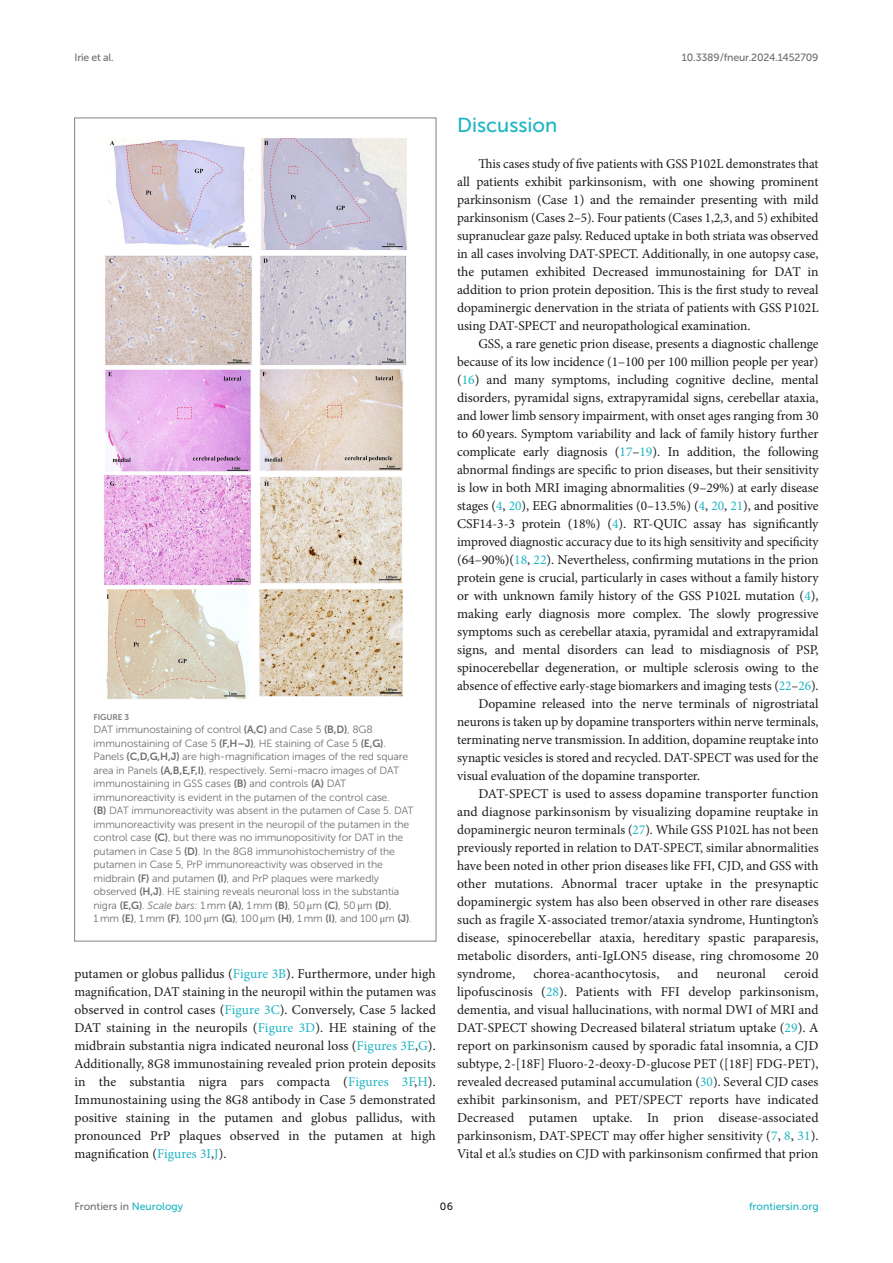
<style>
.page{position:relative;width:893px;height:1263px;background:#fff}
.page>*{position:absolute;margin:0;border:0;box-sizing:border-box;transform-origin:0 0}
.HEAD_1{font:20.25px "Museo Sans 500";color:#1db5c3}
.TEXT{font:13.5px/18px "Minion Pro";color:#1b1c1b;text-align:justify}
.TEXT_FLUSH{font:13.5px/18px "Minion Pro";letter-spacing:-.005em;color:#1b1c1b;text-align:justify}
.FIG_LEG{font:10.5px/13.5px "Museo Sans 300";letter-spacing:-.01em;color:#706f70}
.t1{font:10.5px "Museo Sans 500";letter-spacing:-.015em;color:#706f70}
.t2{font:10.5px "Museo Sans 500";color:#1db5c3}
.t3{font:10.5px "Museo Sans 500";color:#1b1c1b}
.FIG_HD{font:8.25px "Museo Sans 700";letter-spacing:-.01em;color:#7e7f7f}
.s1{font-family:"Museo Sans 700"}
.s2{font-style:italic}
.s3{font-family:"STIX General"}
.s4{color:#1db5c3}
</style>
<div class="page">
<img style="left:104px;top:138px;width:303px;height:561px">
<p class="t1" style="left:74px;top:51px;width:41px">Irie et al.</p>
<p class="t1" style="left:682px;top:51px;width:138px">10.3389/fneur.2024.1452709</p>
<p class="FIG_HD" style="left:94px;top:712px;width:37px">FIGURE 3</p>
<p class="FIG_LEG" style="left:94px;top:723px;width:322px">DAT immunostaining of control <span class="s1">(A,C)</span> and Case 5 <span class="s1">(B,D)</span>, 8G8 immunostaining of Case 5 <span class="s1">(F,H–J)</span>, HE staining of Case 5 <span class="s1">(E,G)</span>.<br>Panels <span class="s1">(C,D,G,H,J)</span> are high-magnification images of the red square area in Panels <span class="s1">(A,B,E,F,I)</span>, respectively. Semi-macro images of DAT immunostaining in GSS cases <span class="s1">(B)</span> and controls <span class="s1">(A)</span> DAT immunoreactivity is evident in the putamen of the control case.<br><span class="s1">(B)</span> DAT immunoreactivity was absent in the putamen of Case 5. DAT immunoreactivity was present in the neuropil of the putamen in the control case <span class="s1">(C)</span>, but there was no immunopositivity for DAT in the putamen in Case 5 <span class="s1">(D)</span>. In the 8G8 immunohistochemistry of the putamen in Case 5, PrP immunoreactivity was observed in the midbrain <span class="s1">(F)</span> and putamen <span class="s1">(I)</span>, and PrP plaques were markedly observed <span class="s1">(H,J)</span>. HE staining reveals neuronal loss in the substantia nigra <span class="s1">(E,G)</span>. <span class="s2">Scale bars:</span> 1 mm <span class="s1">(A)</span>, 1 mm <span class="s1">(B)</span>, 50 <span class="s3">μ</span>m <span class="s1">(C)</span>, 50 <span class="s3">μ</span>m <span class="s1">(D)</span>,<br>1 mm <span class="s1">(E)</span>, 1 mm <span class="s1">(F)</span>, 100 <span class="s3">μ</span>m <span class="s1">(G)</span>, 100 <span class="s3">μ</span>m <span class="s1">(H)</span>, 1 mm <span class="s1">(I)</span>, and 100 <span class="s3">μ</span>m <span class="s1">(J)</span>.</p>
<p class="TEXT" style="left:74px;top:965px;width:363px">putamen or globus pallidus (<span class="s4">Figure 3B</span>). Furthermore, under high magnification, DAT staining in the neuropil within the putamen was observed in control cases (<span class="s4">Figure 3C</span>). Conversely, Case 5 lacked DAT staining in the neuropils (<span class="s4">Figure 3D</span>). HE staining of the midbrain substantia nigra indicated neuronal loss (<span class="s4">Figures 3E</span>,<span class="s4">G</span>).<br>Additionally, 8G8 immunostaining revealed prion protein deposits in the substantia nigra pars compacta (<span class="s4">Figures 3F</span>,<span class="s4">H</span>).<br>Immunostaining using the 8G8 antibody in Case 5 demonstrated positive staining in the putamen and globus pallidus, with pronounced PrP plaques observed in the putamen at high magnification (<span class="s4">Figures 3I</span>,<span class="s4">J</span>).</p>
<p class="HEAD_1" style="left:457px;top:114px;width:102px">Discussion</p>
<p class="TEXT_FLUSH" style="left:457px;top:155px;width:363px;text-indent:21px">This cases study of five patients with GSS P102L demonstrates that all patients exhibit parkinsonism, with one showing prominent parkinsonism (Case 1) and the remainder presenting with mild parkinsonism (Cases 2–5). Four patients (Cases 1,2,3, and 5) exhibited supranuclear gaze palsy. Reduced uptake in both striata was observed in all cases involving DAT-SPECT. Additionally, in one autopsy case, the putamen exhibited Decreased immunostaining for DAT in addition to prion protein deposition. This is the first study to reveal dopaminergic denervation in the striata of patients with GSS P102L using DAT-SPECT and neuropathological examination.</p>
<p class="TEXT" style="left:457px;top:335px;width:363px;text-indent:21px">GSS, a rare genetic prion disease, presents a diagnostic challenge because of its low incidence (1–100 per 100 million people per year) (<span class="s4">16</span>) and many symptoms, including cognitive decline, mental disorders, pyramidal signs, extrapyramidal signs, cerebellar ataxia, and lower limb sensory impairment, with onset ages ranging from 30 to 60years. Symptom variability and lack of family history further complicate early diagnosis (<span class="s4">17</span>–<span class="s4">19</span>). In addition, the following abnormal findings are specific to prion diseases, but their sensitivity is low in both MRI imaging abnormalities (9–29%) at early disease stages (<span class="s4">4</span>, <span class="s4">20</span>), EEG abnormalities (0–13.5%) (<span class="s4">4</span>, <span class="s4">20</span>, <span class="s4">21</span>), and positive CSF14-3-3 protein (18%) (<span class="s4">4</span>). RT-QUIC assay has significantly improved diagnostic accuracy due to its high sensitivity and specificity (64–90%)(<span class="s4">18</span>, <span class="s4">22</span>). Nevertheless, confirming mutations in the prion protein gene is crucial, particularly in cases without a family history or with unknown family history of the GSS P102L mutation (<span class="s4">4</span>), making early diagnosis more complex. The slowly progressive symptoms such as cerebellar ataxia, pyramidal and extrapyramidal signs, and mental disorders can lead to misdiagnosis of PSP, spinocerebellar degeneration, or multiple sclerosis owing to the absence of effective early-stage biomarkers and imaging tests (<span class="s4">22</span>–<span class="s4">26</span>).</p>
<p class="TEXT" style="left:457px;top:695px;width:363px;text-indent:21px">Dopamine released into the nerve terminals of nigrostriatal neurons is taken up by dopamine transporters within nerve terminals, terminating nerve transmission. In addition, dopamine reuptake into synaptic vesicles is stored and recycled. DAT-SPECT was used for the visual evaluation of the dopamine transporter.</p>
<p class="TEXT" style="left:457px;top:785px;width:363px;text-indent:21px">DAT-SPECT is used to assess dopamine transporter function and diagnose parkinsonism by visualizing dopamine reuptake in dopaminergic neuron terminals (<span class="s4">27</span>). While GSS P102L has not been previously reported in relation to DAT-SPECT, similar abnormalities have been noted in other prion diseases like FFI, CJD, and GSS with other mutations. Abnormal tracer uptake in the presynaptic dopaminergic system has also been observed in other rare diseases such as fragile X-associated tremor/ataxia syndrome, Huntington’s disease, spinocerebellar ataxia, hereditary spastic paraparesis, metabolic disorders, anti-IgLON5 disease, ring chromosome 20 syndrome,</p>
<p class="TEXT" style="left:457px;top:965px;width:363px;text-indent:327px">ceroid lipofuscinosis (<span class="s4">28</span>). Patients with FFI develop parkinsonism, dementia, and visual hallucinations, with normal DWI of MRI and DAT-SPECT showing Decreased bilateral striatum uptake (<span class="s4">29</span>). A report on parkinsonism caused by sporadic fatal insomnia, a CJD subtype, 2-[18F] Fluoro-2-deoxy-D-glucose PET ([18F] FDG-PET), revealed decreased putaminal accumulation (<span class="s4">30</span>). Several CJD cases exhibit parkinsonism, and PET/SPECT reports have indicated Decreased putamen uptake. In prion disease-associated parkinsonism, DAT-SPECT may offer higher sensitivity (<span class="s4">7</span>, <span class="s4">8</span>, <span class="s4">31</span>).<br>Vital et al.’s studies on CJD with parkinsonism confirmed that prion</p>
<p class="TEXT" style="left:533px;top:965px;width:128px">chorea-acanthocytosis,</p>
<p class="TEXT" style="left:678px;top:965px;width:22px">and</p>
<p class="TEXT" style="left:716px;top:965px;width:51px">neuronal</p>
<p class="t1" style="left:74px;top:1200px;width:110px">Frontiers in <span class="s4">Neurology</span></p>
<p class="t3" style="left:440px;top:1200px;width:15px">06</p>
<p class="t2" style="left:749px;top:1200px;width:71px">frontiersin.org</p>
</div>
